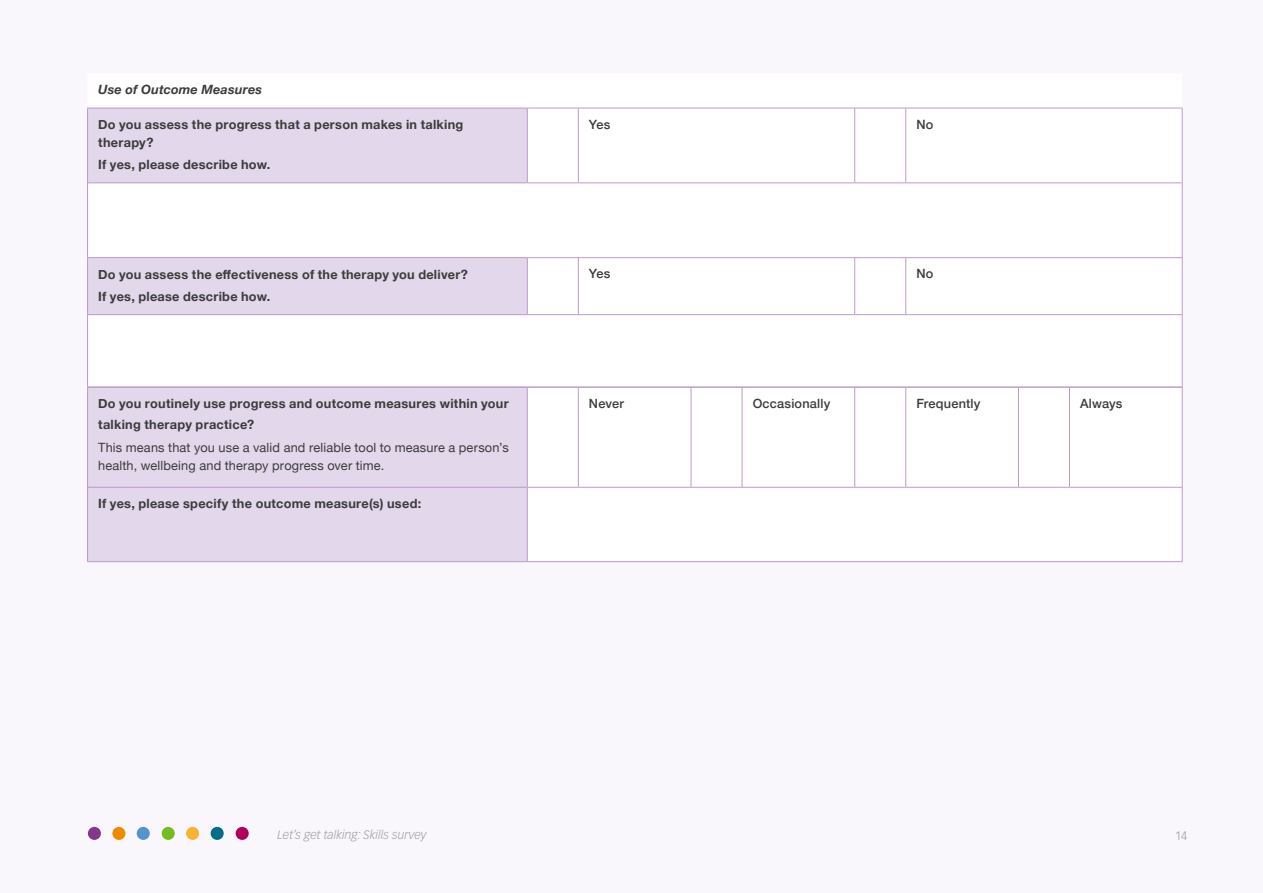
<style>
.page{position:relative;width:1263px;height:893px;background:#faf7fc}
.page>*{position:absolute;margin:0;border:0;box-sizing:border-box;transform-origin:0 0}
.t1{font:700 12.75px/18px "Helvetica Neue";letter-spacing:.02em;color:#3c3c3b}
.t2{font:12.75px/18.8px "Helvetica Neue";letter-spacing:.015em;color:#3c3c3b}
.t3{font:500 12.75px "Helvetica Neue";letter-spacing:.015em;color:#3c3c3b}
.t4{font:italic 700 12.75px "Helvetica Neue";letter-spacing:.01em;color:#3c3c3b}
.t5{font:italic 300 12px "Vectora LH";color:#9d9d9c}
.t6{font:300 12px "Vectora LH";color:#9d9d9c}
</style>
<div class="page">
<div style="left:88px;top:827px;width:13px;height:13px;background:#82368c;border-radius:50%"></div>
<div style="left:112px;top:827px;width:13px;height:13px;background:#ee8a00;border-radius:50%"></div>
<div style="left:137px;top:827px;width:13px;height:13px;background:#5692ce;border-radius:50%"></div>
<div style="left:162px;top:827px;width:13px;height:13px;background:#77bc1f;border-radius:50%"></div>
<div style="left:186px;top:827px;width:13px;height:13px;background:#f6b334;border-radius:50%"></div>
<div style="left:211px;top:827px;width:13px;height:13px;background:#006d8a;border-radius:50%"></div>
<div style="left:236px;top:827px;width:13px;height:13px;background:#b10058;border-radius:50%"></div>
<svg style="left:88px;top:107px;width:1094px;height:280px"></svg>
<svg style="left:88px;top:109px;width:439px;height:205px;fill:#e3d7eb"></svg>
<hr style="left:87px;top:108px;width:440px;height:1px;background:#bc9ac8">
<hr style="left:527px;top:108px;width:51px;height:1px;background:#bc9ac8">
<hr style="left:578px;top:108px;width:277px;height:1px;background:#bc9ac8">
<hr style="left:855px;top:108px;width:51px;height:1px;background:#bc9ac8">
<hr style="left:854px;top:108px;width:1px;height:74px;background:#bc9ac8">
<hr style="left:906px;top:108px;width:276px;height:1px;background:#bc9ac8">
<hr style="left:905px;top:108px;width:1px;height:74px;background:#bc9ac8">
<hr style="left:1182px;top:108px;width:1px;height:74px;background:#bc9ac8">
<hr style="left:88px;top:182px;width:439px;height:1px;background:#bc9ac8">
<hr style="left:527px;top:182px;width:51px;height:1px;background:#bc9ac8">
<hr style="left:578px;top:182px;width:277px;height:1px;background:#bc9ac8">
<hr style="left:855px;top:182px;width:51px;height:1px;background:#bc9ac8">
<hr style="left:906px;top:182px;width:276px;height:1px;background:#bc9ac8">
<hr style="left:1182px;top:183px;width:1px;height:74px;background:#bc9ac8">
<hr style="left:88px;top:257px;width:439px;height:1px;background:#bc9ac8">
<hr style="left:527px;top:257px;width:51px;height:1px;background:#bc9ac8">
<hr style="left:578px;top:257px;width:277px;height:1px;background:#bc9ac8">
<hr style="left:855px;top:257px;width:51px;height:1px;background:#bc9ac8">
<hr style="left:854px;top:258px;width:1px;height:56px;background:#bc9ac8">
<hr style="left:906px;top:257px;width:276px;height:1px;background:#bc9ac8">
<hr style="left:905px;top:258px;width:1px;height:56px;background:#bc9ac8">
<hr style="left:1182px;top:258px;width:1px;height:56px;background:#bc9ac8">
<hr style="left:88px;top:314px;width:439px;height:1px;background:#bc9ac8">
<hr style="left:527px;top:314px;width:51px;height:1px;background:#bc9ac8">
<hr style="left:578px;top:314px;width:277px;height:1px;background:#bc9ac8">
<hr style="left:855px;top:314px;width:51px;height:1px;background:#bc9ac8">
<hr style="left:906px;top:314px;width:276px;height:1px;background:#bc9ac8">
<hr style="left:1182px;top:315px;width:1px;height:72px;background:#bc9ac8">
<hr style="left:87px;top:108px;width:1px;height:75px;background:#bc9ac8">
<hr style="left:527px;top:108px;width:1px;height:74px;background:#bc9ac8">
<hr style="left:578px;top:108px;width:1px;height:74px;background:#bc9ac8">
<hr style="left:87px;top:183px;width:1px;height:75px;background:#bc9ac8">
<hr style="left:87px;top:258px;width:1px;height:57px;background:#bc9ac8">
<hr style="left:527px;top:258px;width:1px;height:56px;background:#bc9ac8">
<hr style="left:578px;top:258px;width:1px;height:56px;background:#bc9ac8">
<hr style="left:87px;top:315px;width:1px;height:72px;background:#bc9ac8">
<div style="left:88px;top:388px;width:439px;height:173px;background:#e3d7eb"></div>
<svg style="left:528px;top:388px;width:654px;height:173px"></svg>
<hr style="left:87px;top:387px;width:440px;height:1px;background:#bc9ac8">
<hr style="left:527px;top:387px;width:51px;height:1px;background:#bc9ac8">
<hr style="left:578px;top:387px;width:113px;height:1px;background:#bc9ac8">
<hr style="left:691px;top:387px;width:51px;height:1px;background:#bc9ac8">
<hr style="left:742px;top:387px;width:113px;height:1px;background:#bc9ac8">
<hr style="left:742px;top:388px;width:1px;height:99px;background:#bc9ac8">
<hr style="left:855px;top:387px;width:51px;height:1px;background:#bc9ac8">
<hr style="left:854px;top:388px;width:1px;height:99px;background:#bc9ac8">
<hr style="left:906px;top:387px;width:112px;height:1px;background:#bc9ac8">
<hr style="left:905px;top:388px;width:1px;height:99px;background:#bc9ac8">
<hr style="left:1018px;top:387px;width:51px;height:1px;background:#bc9ac8">
<hr style="left:1018px;top:388px;width:1px;height:99px;background:#bc9ac8">
<hr style="left:1069px;top:387px;width:113px;height:1px;background:#bc9ac8">
<hr style="left:1069px;top:388px;width:1px;height:99px;background:#bc9ac8">
<hr style="left:1182px;top:388px;width:1px;height:99px;background:#bc9ac8">
<hr style="left:88px;top:487px;width:439px;height:1px;background:#bc9ac8">
<hr style="left:527px;top:487px;width:51px;height:1px;background:#bc9ac8">
<hr style="left:578px;top:487px;width:113px;height:1px;background:#bc9ac8">
<hr style="left:691px;top:487px;width:51px;height:1px;background:#bc9ac8">
<hr style="left:742px;top:487px;width:113px;height:1px;background:#bc9ac8">
<hr style="left:855px;top:487px;width:51px;height:1px;background:#bc9ac8">
<hr style="left:906px;top:487px;width:112px;height:1px;background:#bc9ac8">
<hr style="left:1018px;top:487px;width:51px;height:1px;background:#bc9ac8">
<hr style="left:1069px;top:487px;width:113px;height:1px;background:#bc9ac8">
<hr style="left:1182px;top:488px;width:1px;height:73px;background:#bc9ac8">
<hr style="left:87px;top:561px;width:440px;height:1px;background:#bc9ac8">
<hr style="left:527px;top:561px;width:51px;height:1px;background:#bc9ac8">
<hr style="left:578px;top:561px;width:113px;height:1px;background:#bc9ac8">
<hr style="left:691px;top:561px;width:51px;height:1px;background:#bc9ac8">
<hr style="left:742px;top:561px;width:113px;height:1px;background:#bc9ac8">
<hr style="left:855px;top:561px;width:51px;height:1px;background:#bc9ac8">
<hr style="left:906px;top:561px;width:112px;height:1px;background:#bc9ac8">
<hr style="left:1018px;top:561px;width:51px;height:1px;background:#bc9ac8">
<hr style="left:1069px;top:561px;width:113px;height:1px;background:#bc9ac8">
<hr style="left:87px;top:388px;width:1px;height:99px;background:#bc9ac8">
<hr style="left:527px;top:388px;width:1px;height:99px;background:#bc9ac8">
<hr style="left:578px;top:388px;width:1px;height:99px;background:#bc9ac8">
<hr style="left:691px;top:388px;width:1px;height:99px;background:#bc9ac8">
<hr style="left:87px;top:487px;width:1px;height:74px;background:#bc9ac8">
<hr style="left:527px;top:488px;width:1px;height:73px;background:#bc9ac8">
<p class="t4" style="left:98px;top:80px;width:165px">Use of Outcome Measures</p>
<p class="t1" style="left:98px;top:116px;width:367px">Do you assess the progress that a person makes in talking therapy?</p>
<p class="t1" style="left:98px;top:156px;width:174px">If yes, please describe how.</p>
<p class="t3" style="left:589px;top:114px;width:23px">Yes</p>
<p class="t3" style="left:916px;top:114px;width:18px">No</p>
<p class="t1" style="left:98px;top:263px;width:371px;line-height:22.2px">Do you assess the effectiveness of the therapy you deliver?<br>If yes, please describe how.</p>
<p class="t3" style="left:589px;top:263px;width:23px">Yes</p>
<p class="t3" style="left:916px;top:263px;width:18px">No</p>
<p class="t1" style="left:98px;top:394px;width:412px;line-height:20.2px">Do you routinely use progress and outcome measures within your talking therapy practice?</p>
<p class="t2" style="left:98px;top:438px;width:412px">This means that you use a valid and reliable tool to measure a person’s health, wellbeing and therapy progress over time.</p>
<p class="t1" style="left:98px;top:495px;width:325px">If yes, please specify the outcome measure(s) used:</p>
<p class="t3" style="left:589px;top:393px;width:36px">Never</p>
<p class="t3" style="left:753px;top:393px;width:79px">Occasionally</p>
<p class="t3" style="left:916px;top:393px;width:66px">Frequently</p>
<p class="t3" style="left:1080px;top:393px;width:44px">Always</p>
<p class="t5" style="left:277px;top:827px;width:151px">Let’s get talking: Skills survey</p>
<p class="t6" style="left:1175px;top:829px;width:14px">14</p>
</div>
